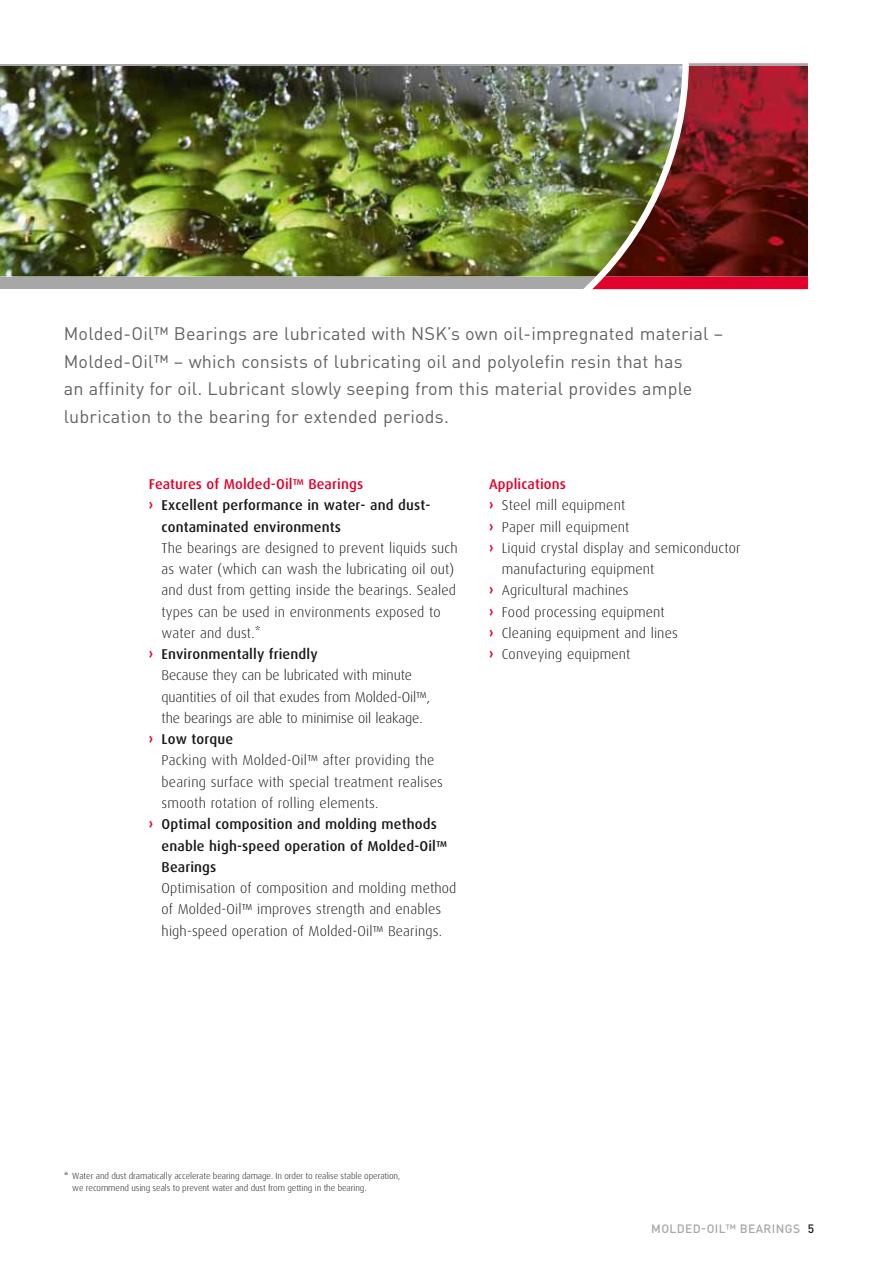
<style>
.page{position:relative;width:893px;height:1263px;background:#fff}
.page>*{position:absolute;margin:0;border:0;box-sizing:border-box;transform-origin:0 0}
.t1{font:18px/27.6px "DIN Pro";letter-spacing:.01em;color:#636362}
.t2{font:300 14.25px/21.3px "Dax Pro";letter-spacing:.01em;color:#1a1a18}
.t3{font:500 14.25px "Dax Pro";letter-spacing:.01em;color:#1a1a18}
.t4{font:300 14.25px "Dax Pro";letter-spacing:-.01em;color:#1a1a18}
.t5{font:500 14.25px "Dax Pro";letter-spacing:.01em;color:#e4002c}
.t6{font:500 12px "DIN Pro";letter-spacing:.035em;color:#a7a7a8}
.t7{font:300 9px/12px "Dax Pro";letter-spacing:-.01em;color:#1a1a18}
.s1{font-weight:700;color:#e4002c}
.s2{font-size:12px}
.s3{color:#1a1a18}
</style>
<div class="page">
<div style="left:0;top:276px;width:808px;height:13px;background:#a7a7a8"></div>
<img style="left:0;top:65px;width:575px;height:211px">
<hr style="left:0;top:64px;width:808px;height:1px;background:#a7a7a8">
<img style="left:575px;top:63px;width:233px;height:227px">
<p class="t1" style="left:64px;top:319px;width:661px">Molded-Oil™ Bearings are lubricated with NSK’s own oil-impregnated material – Molded-Oil™ – which consists of lubricating oil and polyolefin resin that has<br>an affinity for oil. Lubricant slowly seeping from this material provides ample lubrication to the bearing for extended periods.</p>
<p class="t5" style="left:149px;top:475px;width:216px">Features of Molded-Oil™ Bearings</p>
<p class="t3" style="left:149px;top:496px;width:283px"><span class="s1">›</span> Excellent performance in water- and dust-</p>
<p class="t3" style="left:162px;top:517px;width:181px">contaminated environments</p>
<p class="t2" style="left:162px;top:537px;width:298px">The bearings are designed to prevent liquids such</p>
<p class="t2" style="left:162px;top:558px;width:294px">as water (which can wash the lubricating oil out)</p>
<p class="t2" style="left:162px;top:580px;width:296px">and dust from getting inside the bearings. Sealed</p>
<p class="t2" style="left:162px;top:601px;width:281px">types can be used in environments exposed to</p>
<p class="t2" style="left:162px;top:622px;width:101px">water and dust.*</p>
<p class="t3" style="left:149px;top:645px;width:170px"><span class="s1">›</span> Environmentally friendly</p>
<p class="t4" style="left:162px;top:666px;width:252px">Because they can be lubricated with minute</p>
<p class="t4" style="left:162px;top:687px;width:270px">quantities of oil that exudes from Molded-Oil™,</p>
<p class="t4" style="left:162px;top:709px;width:263px">the bearings are able to minimise oil leakage.</p>
<p class="t3" style="left:149px;top:730px;width:86px"><span class="s1">›</span> Low torque</p>
<p class="t2" style="left:162px;top:750px;width:274px">Packing with Molded-Oil™ after providing the</p>
<p class="t2" style="left:162px;top:771px;width:283px">bearing surface with special treatment realises</p>
<p class="t2" style="left:162px;top:792px;width:218px">smooth rotation of rolling elements.</p>
<p class="t3" style="left:149px;top:815px;width:289px"><span class="s1">›</span> Optimal composition and molding methods</p>
<p class="t3" style="left:162px;top:836px;width:287px">enable high-speed operation of Molded-Oil™</p>
<p class="t3" style="left:162px;top:858px;width:56px">Bearings</p>
<p class="t2" style="left:162px;top:877px;width:296px">Optimisation of composition and molding method of Molded-Oil™ improves strength and enables high-speed operation of Molded-Oil™ Bearings.</p>
<p class="t5" style="left:489px;top:475px;width:79px">Applications</p>
<p class="t2" style="left:489px;top:495px;width:138px"><span class="s1">›</span> Steel mill equipment</p>
<p class="t2" style="left:489px;top:516px;width:142px"><span class="s1">›</span> Paper mill equipment</p>
<p class="t2" style="left:489px;top:537px;width:253px"><span class="s1">›</span> Liquid crystal display and semiconductor</p>
<p class="t2" style="left:502px;top:558px;width:154px">manufacturing equipment</p>
<p class="t2" style="left:489px;top:580px;width:141px"><span class="s1">›</span> Agricultural machines</p>
<p class="t2" style="left:489px;top:601px;width:177px"><span class="s1">›</span> Food processing equipment</p>
<p class="t2" style="left:489px;top:622px;width:190px"><span class="s1">›</span> Cleaning equipment and lines</p>
<p class="t2" style="left:489px;top:644px;width:143px"><span class="s1">›</span> Conveying equipment</p>
<p class="t7" style="left:72px;top:1169px;width:329px;text-indent:-9px"><span class="s2">*</span> Water and dust dramatically accelerate bearing damage. In order to realise stable operation, we recommend using seals to prevent water and dust from getting in the bearing.</p>
<p class="t6" style="left:651px;top:1221px;width:165px">MOLDED-OIL™ BEARINGS <span class="s3">5</span></p>
</div>
